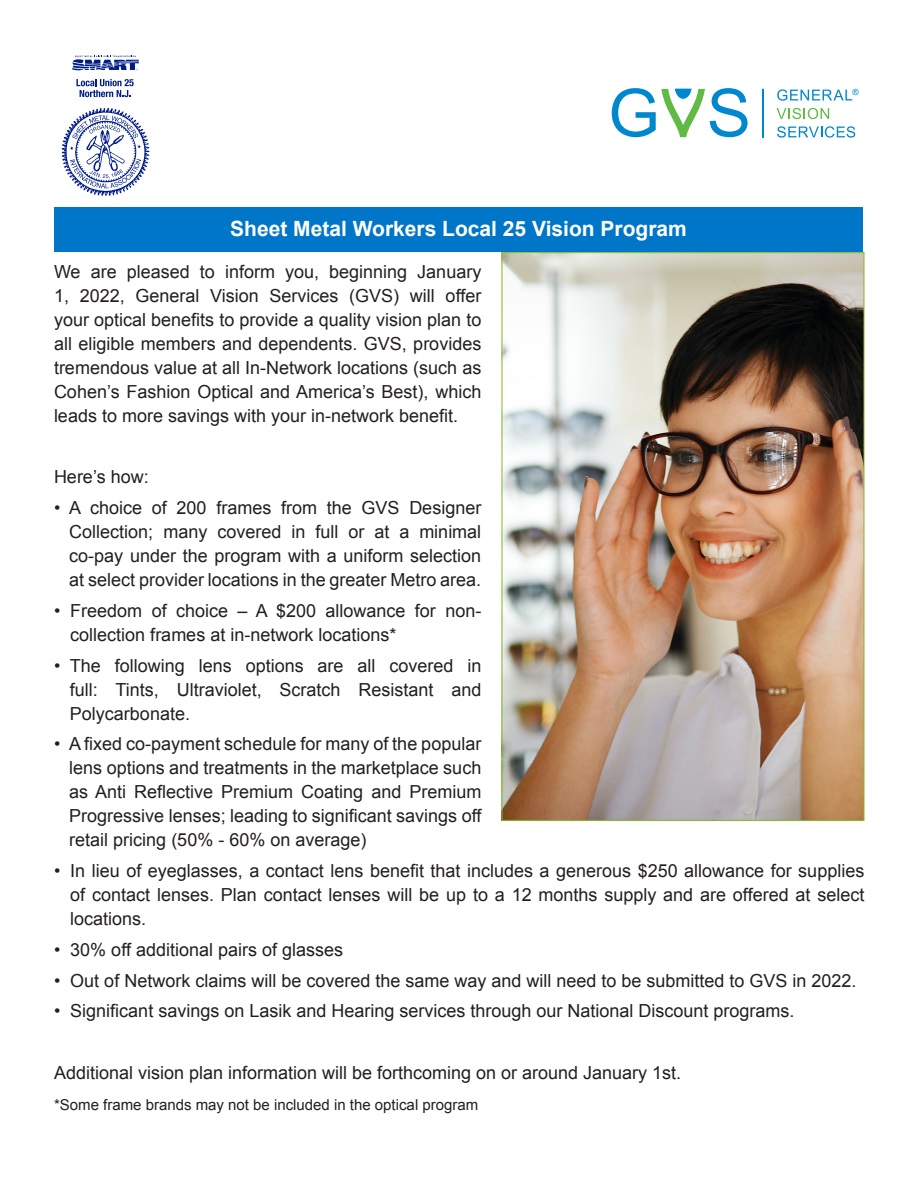
<style>
.page{position:relative;width:918px;height:1188px;background:#fff}
.page>*{position:absolute;margin:0;border:0;box-sizing:border-box;transform-origin:0 0}
.t1{font:700 21px "Arial";color:#fff}
.t2{font:18px/24px "Arial";color:#231f20;text-align:justify}
.t3{font:15px "Arial";color:#231f20}
.t4{font:8.55px "Arial";color:#0088ce}
</style>
<div class="page">
<svg style="left:612px;top:88px;width:136px;height:49px"></svg>
<svg style="left:777px;top:89px;width:75px;height:12px"></svg>
<svg style="left:777px;top:108px;width:52px;height:11px"></svg>
<svg style="left:777px;top:126px;width:78px;height:12px"></svg>
<hr style="left:762px;top:89px;width:2px;height:49px;background:#0088ce">
<div style="left:55px;top:208px;width:808px;height:44px;background:#0076c8"></div>
<img style="left:504px;top:254px;width:358px;height:565px">
<img style="left:61px;top:107px;width:89px;height:88px">
<svg style="left:70px;top:146px;width:4px;height:4px"></svg>
<svg style="left:137px;top:145px;width:4px;height:3px"></svg>
<svg style="left:70px;top:159px;width:71px;height:29px"></svg>
<svg style="left:72px;top:115px;width:66px;height:24px"></svg>
<svg style="left:76px;top:79px;width:58px;height:18px"></svg>
<svg style="left:72px;top:56px;width:67px;height:15px"></svg>
<p class="t1" style="left:230px;top:214px;width:458px">Sheet Metal Workers Local 25 Vision Program</p>
<p class="t2" style="left:54px;top:260px;width:429px">We are pleased to inform you, beginning January 1, 2022, General Vision Services (GVS) will offer your optical benefits to provide a quality vision plan to all eligible members and dependents. GVS, provides tremendous value at all In-Network locations (such as Cohen’s Fashion Optical and America’s Best), which leads to more savings with your in-network benefit.</p>
<p class="t4" style="left:853px;top:87px;width:8px">®</p>
<p class="t2" style="left:54px;top:465px;width:96px">Here’s how:</p>
<p class="t2" style="left:69px;top:496px;width:414px;text-indent:-15px">• A choice of 200 frames from the GVS Designer Collection; many covered in full or at a minimal co-pay under the program with a uniform selection at select provider locations in the greater Metro area.</p>
<p class="t2" style="left:70px;top:599px;width:413px;text-indent:-16px">• Freedom of choice – A $200 allowance for non&shy;collection frames at in-network locations*</p>
<p class="t2" style="left:70px;top:653px;width:413px;text-indent:-16px">• The following lens options are all covered in full: Tints, Ultraviolet, Scratch Resistant and Polycarbonate.</p>
<p class="t2" style="left:69px;top:732px;width:414px;text-indent:-15px">• A fixed co-payment schedule for many of the popular lens options and treatments in the marketplace such as Anti Reflective Premium Coating and Premium Progressive lenses; leading to significant savings off retail pricing (50% - 60% on average)</p>
<p class="t2" style="left:70px;top:859px;width:796px;text-indent:-16px">• In lieu of eyeglasses, a contact lens benefit that includes a generous $250 allowance for supplies of contact lenses. Plan contact lenses will be up to a 12 months supply and are offered at select locations.</p>
<p class="t2" style="left:54px;top:938px;width:291px">• 30% off additional pairs of glasses</p>
<p class="t2" style="left:54px;top:968px;width:804px">• Out of Network claims will be covered the same way and will need to be submitted to GVS in 2022.</p>
<p class="t2" style="left:54px;top:999px;width:742px">• Significant savings on Lasik and Hearing services through our National Discount programs.</p>
<p class="t2" style="left:54px;top:1061px;width:629px">Additional vision plan information will be forthcoming on or around January 1st.</p>
<p class="t3" style="left:54px;top:1094px;width:426px">*Some frame brands may not be included in the optical program</p>
</div>
